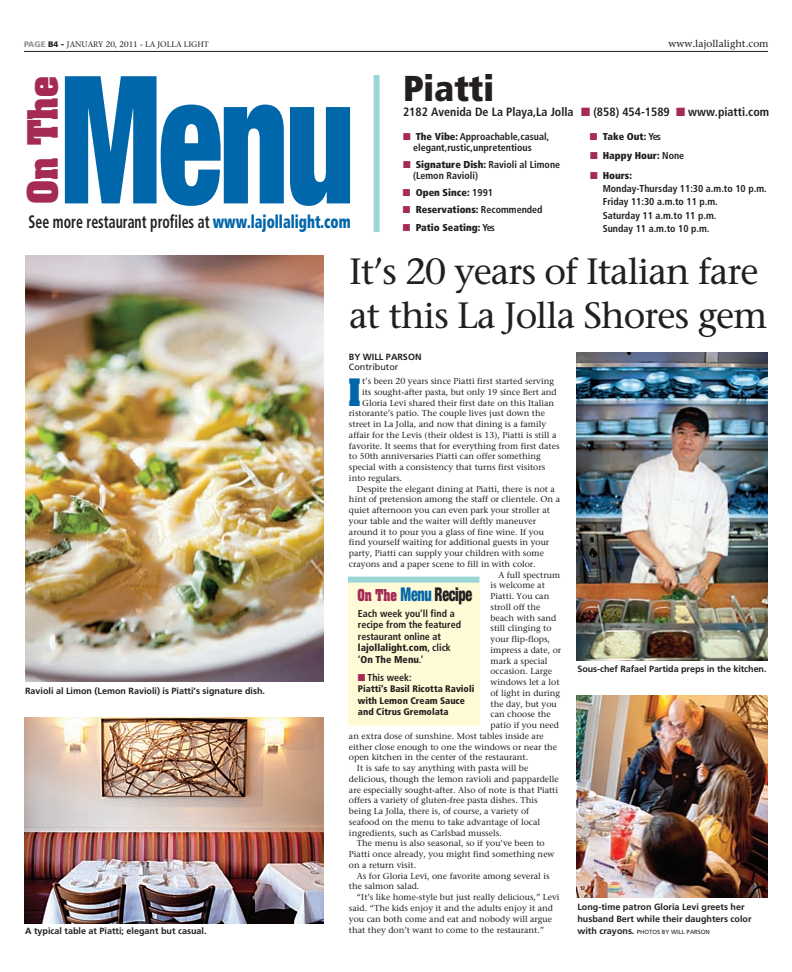
<style>
.page{position:relative;width:792px;height:972px;background:#fff}
.page>*{position:absolute;margin:0;border:0;box-sizing:border-box;transform-origin:0 0}
.t1{font:900 condensed 178.1px "Helvetica Neue";color:#0067aa;scale:.75 1}
.t2{font:36.5px/43.8px "Stone Serif";letter-spacing:-.03em;color:#231f20}
.t3{font:900 condensed 36px "Frutiger";color:#231f20}
.t4{font:700 35.6px "Aachen";color:#a52a56;scale:.94 1}
.t5{font:700 32.1px "Aachen";color:#0067aa}
.t6{font:900 condensed 19px "Helvetica Neue";letter-spacing:-.025em;color:#231f20;scale:.74 1}
.t7{font:700 condensed 18px "Frutiger";color:#231f20;scale:.77 1}
.t8{font:700 condensed 12px "Frutiger";color:#231f20}
.t9{font:700 condensed 10px/11.5px "Frutiger";color:#231f20}
.t10{font:900 condensed 10px "Frutiger";color:#231f20}
.t11{font:10px "Stone Serif";color:#231f20}
.t12{font:900 condensed 9.5px/11.5px "Frutiger";color:#231f20}
.t13{font:700 9px/12px "Frutiger";color:#231f20}
.t14{font:9px "Frutiger";color:#231f20}
.t15{font:8.6px "Stone Serif";color:#231f20}
.t16{font:8px "Stone Serif";color:#231f20}
.t17{font:6px "Frutiger";color:#231f20}
.s1{font-family:"Frutiger";font-weight:900;color:#939598}
.s2{font-family:"Frutiger";font-weight:900}
.s3{font-family:"Knockout HTF74 Full Sumo"}
.s4{color:#a52a56}
.s5{font-weight:700}
.s6{font-weight:900}
.s7{font-weight:900;color:#0067aa}
.s8{font-family:"Aachen";font-weight:700;font-stretch:normal;font-size:14px;color:#a52a56}
.s9{color:#0067aa}
.s10{font-weight:700;font-size:9px}
</style>
<div class="page">
<img style="left:26px;top:255px;width:298px;height:427px">
<img style="left:24px;top:717px;width:300px;height:207px">
<hr style="left:24px;top:51px;width:744px;height:1px;background:#231f20">
<div style="left:374px;top:75px;width:6px;height:157px;background:#9ad7d7"></div>
<div style="left:348px;top:577px;width:132px;height:149px;background:#fffbd6"></div>
<div style="left:348px;top:577px;width:131px;height:6px;background:#9ad7d7"></div>
<img style="left:577px;top:352px;width:191px;height:308px">
<img style="left:577px;top:695px;width:191px;height:203px">
<p class="t16" style="left:24px;top:39px;width:186px"><span class="s1">PAGE</span> <span class="s2">B4</span> <span class="s3">-</span> JANUARY 20, 2011 - LA JOLLA LIGHT</p>
<p class="t11" style="left:669px;top:38px;width:102px">www.lajollalight.com</p>
<h3 class="t3" style="left:403px;top:66px;width:93px">Piatti</h3>
<h3 class="t8" style="left:403px;top:105px;width:368px">2182 Avenida De La Playa,La Jolla <span class="s4">■</span> (858) 454-1589 <span class="s4">■</span> www.piatti.com</h3>
<h1 class="t1" style="left:60px;top:30px;width:395px">Menu</h1>
<h3 class="t4" style="left:17px;top:204px;width:137px;rotate:-90deg">On The</h3>
<p class="t10" style="left:590px;top:131px;width:73px"><span class="s4">■</span> Take Out: <span class="s5">Yes</span></p>
<p class="t10" style="left:590px;top:150px;width:96px"><span class="s4">■</span> Happy Hour: <span class="s5">None</span></p>
<p class="t9" style="left:603px;top:169px;width:166px;line-height:13.3px;text-indent:-13px"><span class="s4">■</span> <span class="s6">Hours:<br></span>Monday-Thursday 11:30 a.m.to 10 p.m.<br>Friday 11:30 a.m.to 11 p.m.<br>Saturday 11 a.m.to 11 p.m.</p>
<p class="t9" style="left:413px;top:131px;width:138px;line-height:11.1px;text-indent:-10px"><span class="s4">■</span> <span class="s6">The Vibe:</span> Approachable,casual, elegant,rustic,unpretentious</p>
<p class="t9" style="left:413px;top:159px;width:149px;line-height:11.1px;text-indent:-10px"><span class="s4">■</span> <span class="s6">Signature Dish:</span> Ravioli al Limone (Lemon Ravioli)</p>
<p class="t10" style="left:403px;top:187px;width:92px"><span class="s4">■</span> Open Since: <span class="s5">1991</span></p>
<p class="t10" style="left:403px;top:204px;width:141px"><span class="s4">■</span> Reservations: <span class="s5">Recommended</span></p>
<p class="t10" style="left:403px;top:221px;width:94px"><span class="s4">■</span> Patio Seating: <span class="s5">Yes</span></p>
<h3 class="t7" style="left:29px;top:211px;width:420px">See more restaurant profiles at <span class="s7">www.lajollalight.com</span></h3>
<p class="t9" style="left:603px;top:223px;width:108px">Sunday 11 a.m.to 10 p.m.</p>
<p class="t13" style="left:25px;top:685px;width:242px">Ravioli al Limon (Lemon Ravioli) is Piatti’s signature dish.</p>
<p class="t13" style="left:25px;top:925px;width:183px">A typical table at Piatti; elegant but casual.</p>
<h2 class="t2" style="left:349px;top:250px;width:420px">It’s 20 years of Italian fare at this La Jolla Shores gem</h2>
<p class="t13" style="left:349px;top:351px;width:74px">BY WILL PARSON</p>
<p class="t14" style="left:349px;top:362px;width:51px">Contributor</p>
<h3 class="t5" style="left:348px;top:369px;width:14px">I</h3>
<p class="t15" style="left:362px;top:376px;width:193px">t’s been 20 years since Piatti first started serving</p>
<p class="t15" style="left:362px;top:387px;width:196px">its sought-after pasta, but only 19 since Bert and</p>
<p class="t15" style="left:362px;top:398px;width:194px">Gloria Levi shared their first date on this Italian</p>
<p class="t15" style="left:349px;top:408px;width:198px">ristorante’s patio. The couple lives just down the</p>
<p class="t15" style="left:349px;top:419px;width:199px">street in La Jolla, and now that dining is a family</p>
<p class="t15" style="left:349px;top:430px;width:209px">affair for the Levis (their oldest is 13), Piatti is still a</p>
<p class="t15" style="left:349px;top:441px;width:212px">favorite. It seems that for everything from first dates</p>
<p class="t15" style="left:349px;top:451px;width:193px">to 50th anniversaries Piatti can offer something</p>
<p class="t15" style="left:349px;top:462px;width:198px">special with a consistency that turns first visitors</p>
<p class="t15" style="left:349px;top:473px;width:55px">into regulars.</p>
<p class="t15" style="left:357px;top:484px;width:199px">Despite the elegant dining at Piatti, there is not a</p>
<p class="t15" style="left:349px;top:494px;width:213px">hint of pretension among the staff or clientele. On a</p>
<p class="t15" style="left:349px;top:505px;width:203px">quiet afternoon you can even park your stroller at</p>
<p class="t15" style="left:349px;top:516px;width:189px">your table and the waiter will deftly maneuver</p>
<p class="t15" style="left:349px;top:527px;width:196px">around it to pour you a glass of fine wine. If you</p>
<p class="t15" style="left:349px;top:537px;width:202px">find yourself waiting for additional guests in your</p>
<p class="t15" style="left:349px;top:548px;width:196px">party, Piatti can supply your children with some</p>
<p class="t15" style="left:349px;top:559px;width:188px">crayons and a paper scene to fill in with color.</p>
<p class="t15" style="left:499px;top:570px;width:63px">A full spectrum</p>
<p class="t15" style="left:491px;top:580px;width:56px">is welcome at</p>
<p class="t15" style="left:491px;top:591px;width:60px">Piatti. You can</p>
<p class="t15" style="left:491px;top:602px;width:51px">stroll off the</p>
<p class="t15" style="left:491px;top:613px;width:67px">beach with sand</p>
<p class="t15" style="left:491px;top:623px;width:62px">still clinging to</p>
<p class="t15" style="left:491px;top:634px;width:61px">your flip-flops,</p>
<p class="t15" style="left:491px;top:645px;width:72px">impress a date, or</p>
<p class="t15" style="left:491px;top:656px;width:59px">mark a special</p>
<p class="t15" style="left:491px;top:666px;width:63px">occasion. Large</p>
<p class="t15" style="left:491px;top:677px;width:71px">windows let a lot</p>
<p class="t15" style="left:491px;top:688px;width:71px">of light in during</p>
<p class="t15" style="left:491px;top:699px;width:68px">the day, but you</p>
<p class="t15" style="left:491px;top:709px;width:62px">can choose the</p>
<p class="t15" style="left:491px;top:720px;width:70px">patio if you need</p>
<p class="t15" style="left:349px;top:731px;width:196px">an extra dose of sunshine. Most tables inside are</p>
<p class="t15" style="left:349px;top:742px;width:210px">either close enough to one the windows or near the</p>
<p class="t15" style="left:349px;top:752px;width:181px">open kitchen in the center of the restaurant.</p>
<p class="t15" style="left:357px;top:763px;width:173px">It is safe to say anything with pasta will be</p>
<p class="t15" style="left:349px;top:774px;width:211px">delicious, though the lemon ravioli and pappardelle</p>
<p class="t15" style="left:349px;top:785px;width:211px">are especially sought-after. Also of note is that Piatti</p>
<p class="t15" style="left:349px;top:795px;width:190px">offers a variety of gluten-free pasta dishes. This</p>
<p class="t15" style="left:349px;top:806px;width:182px">being La Jolla, there is, of course, a variety of</p>
<p class="t15" style="left:349px;top:817px;width:193px">seafood on the menu to take advantage of local</p>
<p class="t15" style="left:349px;top:828px;width:154px">ingredients, such as Carlsbad mussels.</p>
<p class="t15" style="left:357px;top:838px;width:189px">The menu is also seasonal, so if you’ve been to</p>
<p class="t15" style="left:349px;top:849px;width:207px">Piatti once already, you might find something new</p>
<p class="t15" style="left:349px;top:860px;width:69px">on a return visit.</p>
<p class="t15" style="left:357px;top:871px;width:194px">As for Gloria Levi, one favorite among several is</p>
<p class="t15" style="left:349px;top:881px;width:72px">the salmon salad.</p>
<p class="t15" style="left:357px;top:892px;width:204px">“It’s like home-style but just really delicious,” Levi</p>
<p class="t15" style="left:349px;top:903px;width:206px">said. “The kids enjoy it and the adults enjoy it and</p>
<p class="t15" style="left:349px;top:914px;width:205px">you can both come and eat and nobody will argue</p>
<p class="t15" style="left:349px;top:924px;width:197px">that they don’t want to come to the restaurant.”</p>
<h3 class="t6" style="left:358px;top:583px;width:157px"><span class="s8">On The</span> <span class="s9">Menu</span> Recipe</h3>
<p class="t9" style="left:358px;top:608px;width:105px">Each week you’ll find a recipe from the featured restaurant online at <span class="s6">lajollalight.com</span>, click ‘<span class="s6">On The Menu</span>.’</p>
<p class="t9" style="left:358px;top:672px;width:55px"><span class="s4">■</span> This week:</p>
<p class="t12" style="left:358px;top:683px;width:118px">Piatti’s Basil Ricotta Ravioli with Lemon Cream Sauce and Citrus Gremolata</p>
<p class="t13" style="left:577px;top:663px;width:191px">Sous-chef Rafael Partida preps in the kitchen.</p>
<p class="t13" style="left:577px;top:900px;width:176px">Long-time patron Gloria Levi greets her husband Bert while their daughters color</p>
<p class="t17" style="left:577px;top:928px;width:134px"><span class="s10">with crayons.</span> PHOTOS BY WILL PARSON</p>
</div>
